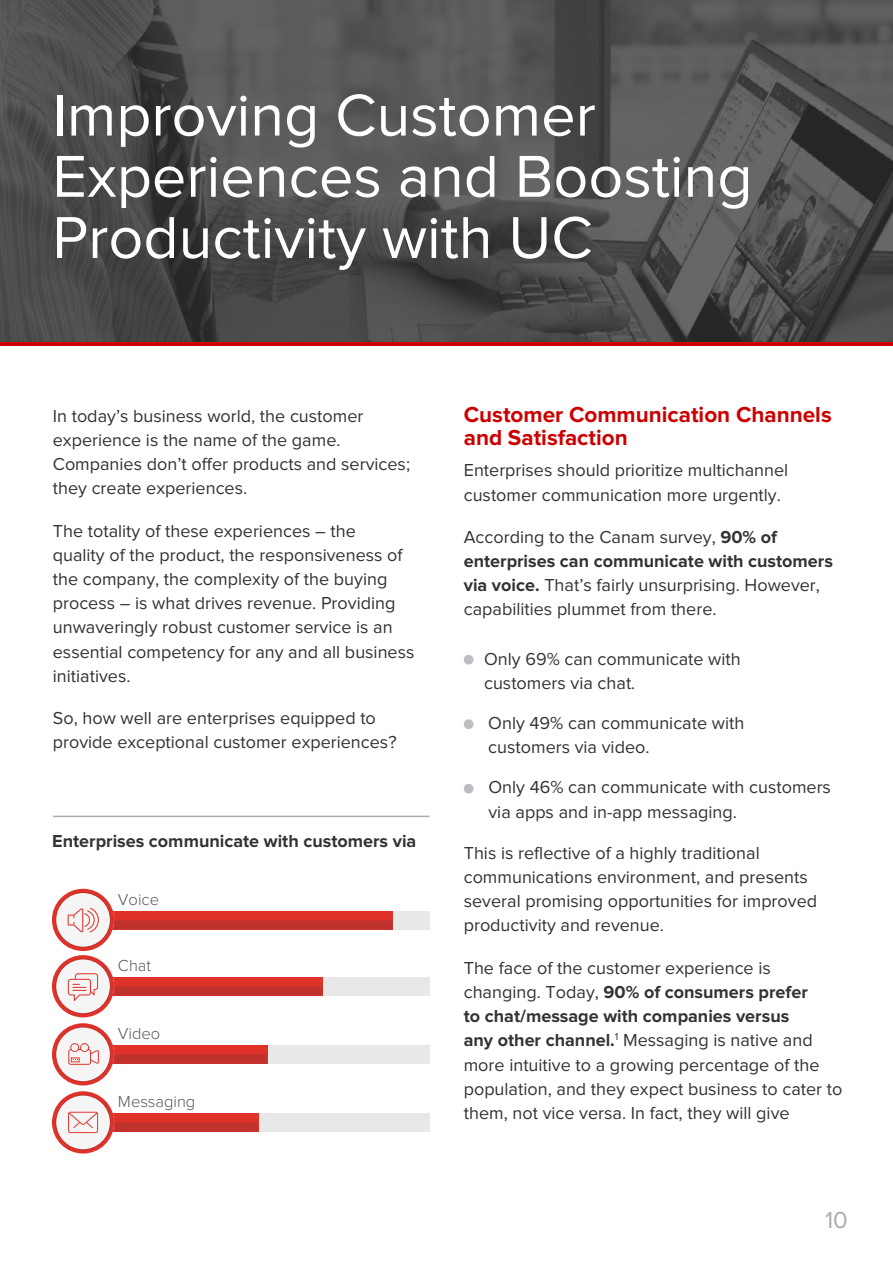
<style>
.page{position:relative;width:893px;height:1263px;background:#fff}
.page>*{position:absolute;margin:0;border:0;box-sizing:border-box;transform-origin:0 0}
.t1{font:61.2px/61.2px "Proxima Nova";color:#fff}
.t2{font:24px "Proxima Nova";color:#aaacad}
.t3{font:700 22.5px/22.5px "Proxima Nova";color:#c00}
.t4{font:18px/24.2px "Proxima Nova";color:#333}
.t5{font:700 18px "Proxima Nova";color:#333}
.t6{font:300 16.5px "Proxima Nova";color:#555a5c}
.s1{font-weight:700}
</style>
<div class="page">
<svg style="left:0;top:0;width:893px;height:343px;background:#4f4e4e"></svg>
<hr style="left:0;top:343px;width:893px;height:3px;background:#c00">
<svg style="left:464px;top:655px;width:9px;height:9px"></svg>
<svg style="left:464px;top:719px;width:9px;height:10px"></svg>
<svg style="left:464px;top:784px;width:9px;height:9px"></svg>
<div style="left:110px;top:977px;width:320px;height:18px;background:#e8e9e7"></div>
<div style="left:110px;top:977px;width:212px;height:18px;background:#e13229"></div>
<svg style="left:113px;top:986px;width:209px;height:9px;background:#c1322d"></svg>
<div style="left:110px;top:911px;width:320px;height:19px;background:#e8e9e7"></div>
<div style="left:110px;top:911px;width:283px;height:19px;background:#e13229"></div>
<svg style="left:113px;top:920px;width:280px;height:10px;background:#c2322d"></svg>
<div style="left:110px;top:1045px;width:320px;height:18px;background:#e8e9e7"></div>
<div style="left:110px;top:1045px;width:157px;height:18px;background:#e13229"></div>
<svg style="left:113px;top:1054px;width:154px;height:9px"></svg>
<div style="left:110px;top:1113px;width:320px;height:18px;background:#e8e9e7"></div>
<div style="left:110px;top:1113px;width:148px;height:18px;background:#e13229"></div>
<svg style="left:113px;top:1122px;width:145px;height:9px"></svg>
<div style="left:52px;top:889px;width:62px;height:62px;background:#e13229;border-radius:50%"></div>
<svg style="left:55px;top:892px;width:56px;height:56px"></svg>
<div style="left:56px;top:893px;width:54px;height:54px;background:#f4f5f4;border-radius:50%"></div>
<div style="left:52px;top:955px;width:62px;height:62px;background:#e13229;border-radius:50%"></div>
<svg style="left:55px;top:958px;width:56px;height:56px"></svg>
<div style="left:56px;top:959px;width:54px;height:54px;background:#f4f5f4;border-radius:50%"></div>
<div style="left:52px;top:1023px;width:62px;height:62px;background:#e13229;border-radius:50%"></div>
<svg style="left:55px;top:1026px;width:56px;height:56px"></svg>
<div style="left:56px;top:1027px;width:54px;height:54px;background:#f4f5f4;border-radius:50%"></div>
<div style="left:52px;top:1091px;width:62px;height:62px;background:#e13229;border-radius:50%"></div>
<svg style="left:55px;top:1094px;width:56px;height:56px"></svg>
<div style="left:56px;top:1095px;width:54px;height:54px;background:#f4f5f4;border-radius:50%"></div>
<svg style="left:68px;top:1112px;width:30px;height:21px"></svg>
<svg style="left:68px;top:1043px;width:31px;height:22px"></svg>
<svg style="left:68px;top:973px;width:30px;height:28px"></svg>
<svg style="left:68px;top:908px;width:31px;height:24px"></svg>
<hr style="left:53px;top:816px;width:377px;height:1px;background:#aaacad">
<h1 class="t1" style="left:52px;top:87px;width:702px">Improving Customer<br>Experiences and Boosting<br>Productivity with UC</h1>
<p class="t4" style="left:53px;top:404px;width:359px">In today’s business world, the customer experience is the name of the game.<br>Companies don’t offer products and services; they create experiences.</p>
<p class="t4" style="left:53px;top:519px;width:363px">The totality of these experiences – the<br>quality of the product, the responsiveness of the company, the complexity of the buying process – is what drives revenue. Providing unwaveringly robust customer service is an essential competency for any and all business initiatives.</p>
<p class="t4" style="left:53px;top:707px;width:345px">So, how well are enterprises equipped to provide exceptional customer experiences?</p>
<p class="t5" style="left:52px;top:833px;width:366px">Enterprises communicate with customers via</p>
<p class="t6" style="left:118px;top:892px;width:43px">Voice</p>
<p class="t6" style="left:118px;top:958px;width:35px">Chat</p>
<p class="t6" style="left:118px;top:1026px;width:44px">Video</p>
<p class="t6" style="left:118px;top:1093px;width:79px">Messaging</p>
<p class="t3" style="left:464px;top:404px;width:369px">Customer Communication Channels and Satisfaction</p>
<p class="t4" style="left:464px;top:459px;width:326px">Enterprises should prioritize multichannel customer communication more urgently.</p>
<p class="t4" style="left:464px;top:525px;width:371px">According to the Canam survey, <span class="s1">90% of enterprises can communicate with customers via voice.</span> That’s fairly unsurprising. However, capabilities plummet from there.</p>
<p class="t4" style="left:484px;top:648px;width:258px">Only 69% can communicate with customers via chat.</p>
<p class="t4" style="left:488px;top:711px;width:258px">Only 49% can communicate with customers via video.</p>
<p class="t4" style="left:488px;top:776px;width:344px">Only 46% can communicate with customers via apps and in-app messaging.</p>
<p class="t4" style="left:464px;top:841px;width:355px">This is reflective of a highly traditional communications environment, and presents several promising opportunities for improved productivity and revenue.</p>
<p class="t4" style="left:464px;top:956px;width:380px">The face of the customer experience is changing. Today, <span class="s1">90% of consumers prefer<br>to chat/message with companies versus<br>any other channel.</span><sup>1</sup> Messaging is native and more intuitive to a growing percentage of the population, and they expect business to cater to them, not vice versa. In fact, they will give</p>
<h2 class="t2" style="left:825px;top:1209px;width:24px">10</h2>
</div>
